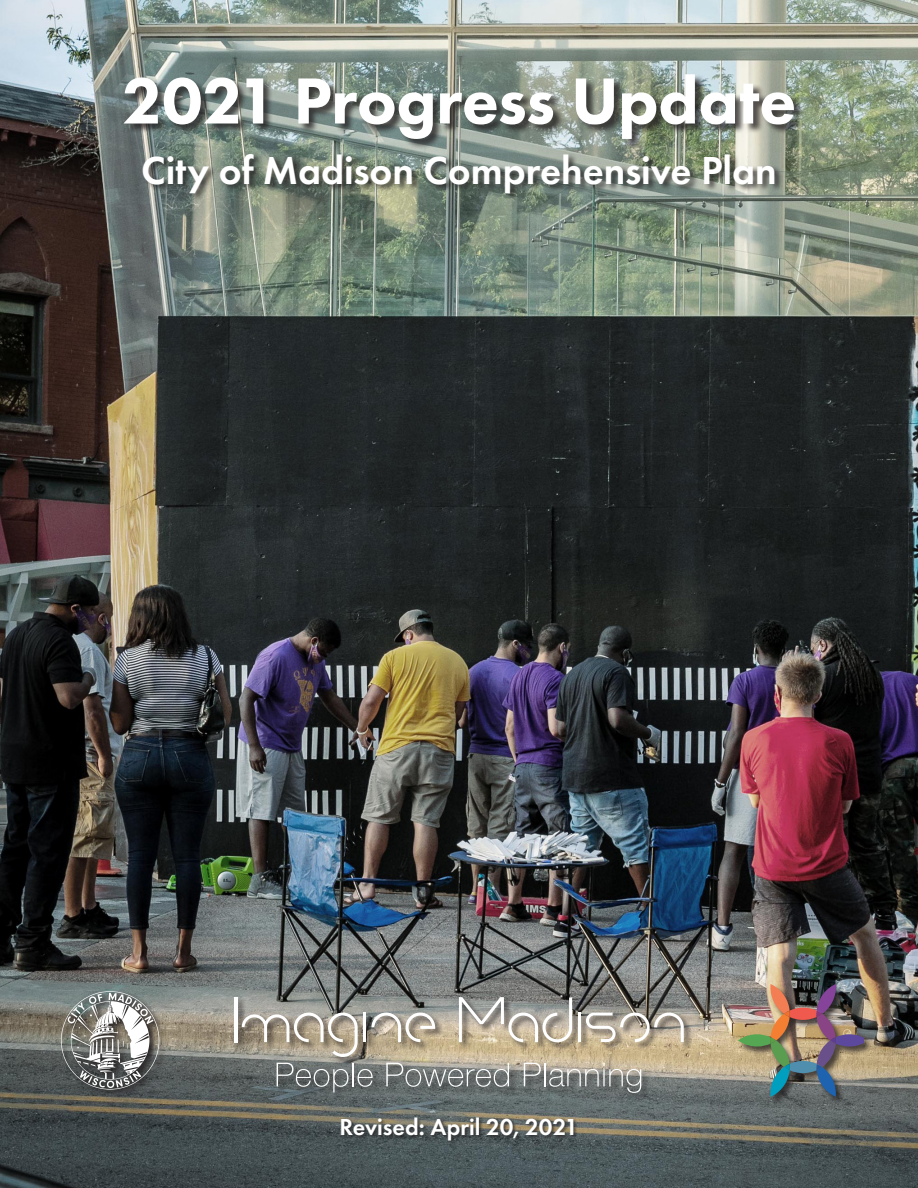
<style>
.page{position:relative;width:918px;height:1188px;background:#fff}
.page>*{position:absolute;margin:0;border:0;box-sizing:border-box;transform-origin:0 0}
.t1{font:800 67.5px "Futura PT";letter-spacing:-.005em;color:#fff}
.t2{font:600 40.5px "Futura PT";color:#fff}
.t3{font:600 24px "Futura PT";color:#fff}
</style>
<div class="page">
<img style="left:0;top:0;width:918px;height:1188px">
<div style="left:125px;top:75px;width:679px;height:74px;background:#231f20;opacity:.75"></div>
<div style="left:143px;top:153px;width:640px;height:49px;background:#231f20;opacity:.75"></div>
<div style="left:340px;top:1117px;width:238px;height:28px;background:#231f20;opacity:.75"></div>
<div style="left:233px;top:996px;width:460px;height:106px;background:#231f20;opacity:.75"></div>
<hr style="left:234px;top:997px;width:3px;height:45px;background:#fff">
<hr style="left:363px;top:1012px;width:3px;height:30px;background:#fff">
<hr style="left:578px;top:1012px;width:3px;height:30px;background:#fff">
<svg style="left:371px;top:1013px;width:64px;height:29px"></svg>
<svg style="left:459px;top:997px;width:113px;height:45px"></svg>
<svg style="left:242px;top:1013px;width:116px;height:44px;background:#b0a798"></svg>
<svg style="left:586px;top:1013px;width:98px;height:29px"></svg>
<svg style="left:277px;top:1063px;width:71px;height:29px;background:#737979"></svg>
<hr style="left:352px;top:1063px;width:2px;height:23px;background:#fff">
<svg style="left:357px;top:1069px;width:16px;height:18px"></svg>
<svg style="left:386px;top:1063px;width:123px;height:24px;background:#8c8f8d"></svg>
<svg style="left:524px;top:1063px;width:117px;height:30px;background:#93928d"></svg>
<div style="left:738px;top:984px;width:135px;height:121px;background:#231f20;opacity:.75"></div>
<img style="left:738px;top:984px;width:126px;height:113px">
<div style="left:60px;top:990px;width:108px;height:109px;background:#231f20;opacity:.75"></div>
<div style="left:58px;top:988px;width:108px;height:109px;background:#231f20;opacity:.75"></div>
<svg style="left:61px;top:991px;width:98px;height:99px"></svg>
<p class="t1" style="left:122px;top:59px;width:676px">2021 Progress Update</p>
<p class="t2" style="left:141px;top:145px;width:637px">City of Madison Comprehensive Plan</p>
<p class="t3" style="left:340px;top:1112px;width:240px">Revised: April 20, 2021</p>
</div>
